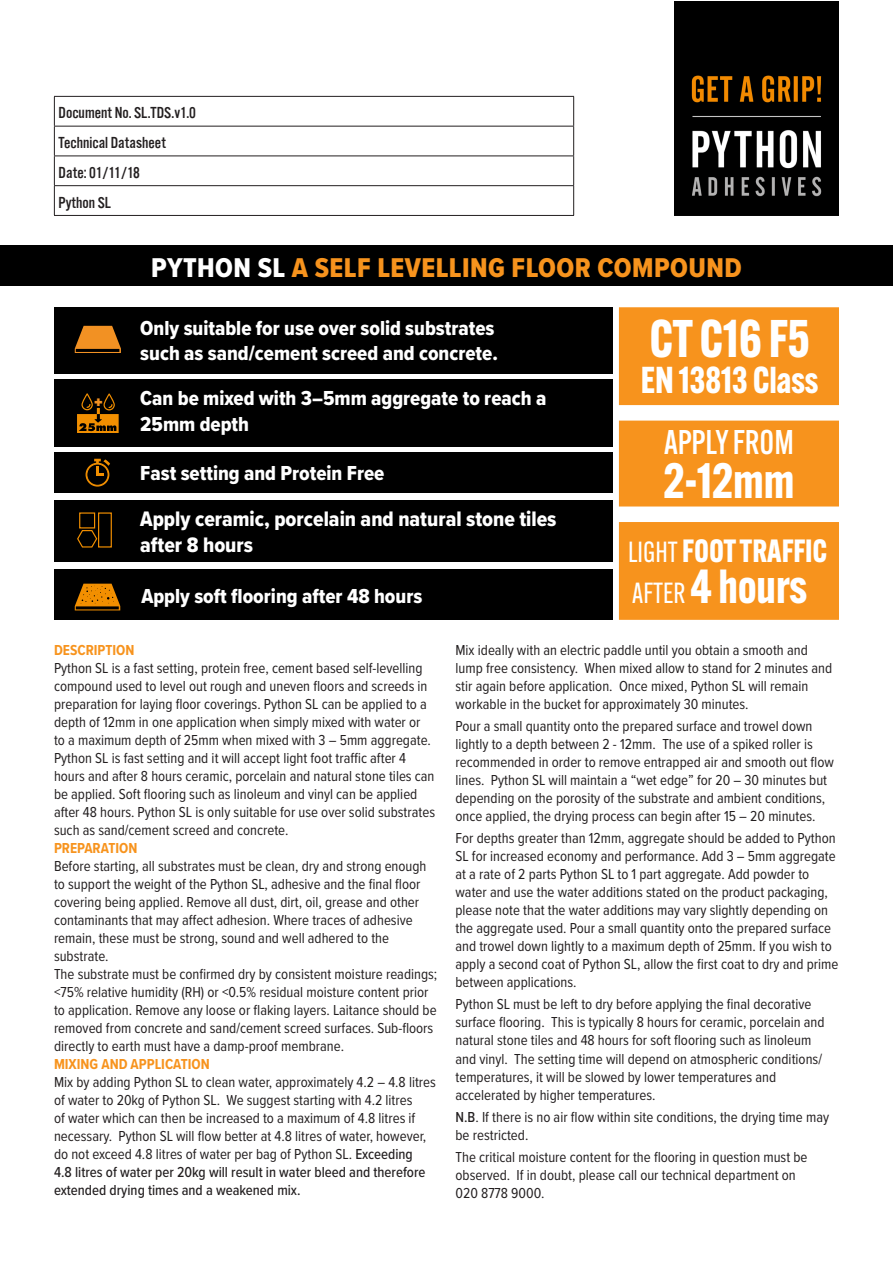
<style>
.page{position:relative;width:893px;height:1263px;background:#fff}
.page>*{position:absolute;margin:0;border:0;box-sizing:border-box;transform-origin:0 0}
.t1{font:700 51.75px "Alternate Gothic ATF";color:#fff;scale:.94 1}
.t2{font:700 48.45px "Alternate Gothic ATF";color:#fff}
.t3{font:700 46.8px "Alternate Gothic ATF";color:#fff;scale:.96 1}
.t4{font:700 36.6px "Alternate Gothic ATF";color:#fff;scale:.94 1}
.t5{font:500 33.6px "Alternate Gothic ATF";color:#fff}
.t6{font:700 31.5px "Alternate Gothic ATF";color:#fff;scale:.96 1}
.t7{font:28.2px "Proxima Nova Cond Extrabld";letter-spacing:.015em;color:#f7931d}
.t8{font:21.75px/26.1px "Proxima Nova Cond Extrabld";color:#fff}
.t9{font:21px/25.5px "Proxima Nova Cond Extrabld";color:#fff}
.t10{font:16.5px "Alternate Gothic No 3";color:#231f20}
.t11{font:15px/18px "Proxima Nova Cond";color:#231f20}
.t12{font:700 15px "Proxima Nova Cond";color:#f7931d}
.t13{font:800 12.45px "Futura";color:#f29123}
.s1{color:#fff}
.s2{font-weight:400;font-size:28.5px}
.s3{font-weight:500}
</style>
<div class="page">
<div style="left:0;top:246px;width:893px;height:40px;background:#000"></div>
<img style="left:674px;top:1px;width:165px;height:214px">
<svg style="left:55px;top:125px;width:518px;height:90px"></svg>
<hr style="left:54px;top:96px;width:520px;height:1px;background:#231f20">
<hr style="left:54px;top:126px;width:520px;height:1px;background:#231f20">
<hr style="left:54px;top:156px;width:520px;height:1px;background:#231f20">
<hr style="left:54px;top:185px;width:520px;height:1px;background:#231f20">
<svg style="left:54px;top:97px;width:1px;height:118px"></svg>
<svg style="left:573px;top:97px;width:1px;height:118px"></svg>
<hr style="left:54px;top:215px;width:520px;height:1px;background:#231f20">
<div style="left:619px;top:421px;width:220px;height:85px;background:#f7931d"></div>
<div style="left:619px;top:307px;width:220px;height:98px;background:#f7931d"></div>
<div style="left:619px;top:522px;width:220px;height:98px;background:#f7931d"></div>
<div style="left:54px;top:307px;width:559px;height:67px;background:#000"></div>
<div style="left:54px;top:379px;width:559px;height:68px;background:#000"></div>
<svg style="left:77px;top:393px;width:42px;height:40px"></svg>
<div style="left:54px;top:453px;width:559px;height:40px;background:#000"></div>
<div style="left:54px;top:570px;width:559px;height:50px;background:#000"></div>
<svg style="left:86px;top:459px;width:24px;height:28px"></svg>
<div style="left:87px;top:464px;width:21px;height:21px;border:1px solid #f28f00;border-radius:50%"></div>
<div style="left:55px;top:500px;width:558px;height:61px;background:#000"></div>
<svg style="left:77px;top:512px;width:35px;height:36px"></svg>
<svg style="left:75px;top:326px;width:46px;height:27px"></svg>
<svg style="left:75px;top:584px;width:45px;height:26px"></svg>
<p class="t10" style="left:59px;top:104px;width:139px">Document No. SL.TDS.v1.0</p>
<p class="t10" style="left:59px;top:134px;width:109px">Technical Datasheet</p>
<p class="t10" style="left:59px;top:164px;width:83px">Date: 01/11/18</p>
<p class="t10" style="left:59px;top:193px;width:54px">Python SL</p>
<p class="t13" style="left:93px;top:394px;width:11px">+</p>
<p class="t7" style="left:151px;top:247px;width:592px"><span class="s1">PYTHON SL</span> A SELF LEVELLING FLOOR COMPOUND</p>
<p class="t9" style="left:140px;top:315px;width:359px">Only suitable for use over solid substrates such as sand/cement screed and concrete.</p>
<p class="t9" style="left:140px;top:385px;width:408px">Can be mixed with 3–5mm aggregate to reach a<br>25mm depth</p>
<p class="t9" style="left:140px;top:460px;width:246px">Fast setting and Protein Free</p>
<p class="t8" style="left:140px;top:505px;width:418px">Apply ceramic, porcelain and natural stone tiles after 8 hours</p>
<p class="t9" style="left:141px;top:583px;width:282px">Apply soft flooring after 48 hours</p>
<p class="t1" style="left:649px;top:306px;width:172px">CT C16 F5</p>
<p class="t4" style="left:641px;top:357px;width:190px">EN 13813 Class</p>
<p class="t5" style="left:664px;top:421px;width:131px">APPLY FROM</p>
<p class="t2" style="left:663px;top:450px;width:133px">2-12mm</p>
<p class="t6" style="left:628px;top:531px;width:209px"><span class="s2">LIGHT</span> FOOT TRAFFIC</p>
<p class="t3" style="left:632px;top:557px;width:184px"><span class="s2">AFTER</span> 4 hours</p>
<p class="t12" style="left:54px;top:639px;width:82px">DESCRIPTION</p>
<p class="t11" style="left:54px;top:658px;width:383px">Python SL is a fast setting, protein free, cement based self-levelling compound used to level out rough and uneven floors and screeds in preparation for laying floor coverings. Python SL can be applied to a depth of 12mm in one application when simply mixed with water or to a maximum depth of 25mm when mixed with 3 – 5mm aggregate.<br>Python SL is fast setting and it will accept light foot traffic after 4 hours and after 8 hours ceramic, porcelain and natural stone tiles can be applied. Soft flooring such as linoleum and vinyl can be applied after 48 hours. Python SL is only suitable for use over solid substrates such as sand/cement screed and concrete.</p>
<p class="t12" style="left:54px;top:837px;width:85px">PREPARATION</p>
<p class="t11" style="left:54px;top:856px;width:374px">Before starting, all substrates must be clean, dry and strong enough to support the weight of the Python SL, adhesive and the final floor covering being applied. Remove all dust, dirt, oil, grease and other contaminants that may affect adhesion. Where traces of adhesive remain, these must be strong, sound and well adhered to the substrate.</p>
<p class="t11" style="left:54px;top:964px;width:385px">The substrate must be confirmed dry by consistent moisture readings; &lt;75% relative humidity (RH) or &lt;0.5% residual moisture content prior to application. Remove any loose or flaking layers. Laitance should be removed from concrete and sand/cement screed surfaces. Sub-floors directly to earth must have a damp-proof membrane.</p>
<p class="t12" style="left:54px;top:1053px;width:157px">MIXING AND APPLICATION</p>
<p class="t11" style="left:54px;top:1072px;width:383px">Mix by adding Python SL to clean water, approximately 4.2 – 4.8 litres of water to 20kg of Python SL. We suggest starting with 4.2 litres<br>of water which can then be increased to a maximum of 4.8 litres if necessary. Python SL will flow better at 4.8 litres of water, however, do not exceed 4.8 litres of water per bag of Python SL. <span class="s3">Exceeding<br>4.8 litres of water per 20kg will result in water bleed and therefore extended drying times and a weakened mix.</span></p>
<p class="t11" style="left:455px;top:640px;width:378px">Mix ideally with an electric paddle until you obtain a smooth and lump free consistency. When mixed allow to stand for 2 minutes and stir again before application. Once mixed, Python SL will remain workable in the bucket for approximately 30 minutes.</p>
<p class="t11" style="left:455px;top:716px;width:380px">Pour a small quantity onto the prepared surface and trowel down lightly to a depth between 2 - 12mm. The use of a spiked roller is recommended in order to remove entrapped air and smooth out flow lines. Python SL will maintain a “wet edge” for 20 – 30 minutes but depending on the porosity of the substrate and ambient conditions, once applied, the drying process can begin after 15 – 20 minutes.</p>
<p class="t11" style="left:455px;top:829px;width:384px">For depths greater than 12mm, aggregate should be added to Python SL for increased economy and performance. Add 3 – 5mm aggregate at a rate of 2 parts Python SL to 1 part aggregate. Add powder to water and use the water additions stated on the product packaging, please note that the water additions may vary slightly depending on the aggregate used. Pour a small quantity onto the prepared surface and trowel down lightly to a maximum depth of 25mm. If you wish to apply a second coat of Python SL, allow the first coat to dry and prime between applications.</p>
<p class="t11" style="left:455px;top:995px;width:371px">Python SL must be left to dry before applying the final decorative surface flooring. This is typically 8 hours for ceramic, porcelain and natural stone tiles and 48 hours for soft flooring such as linoleum and vinyl. The setting time will depend on atmospheric conditions/ temperatures, it will be slowed by lower temperatures and accelerated by higher temperatures.</p>
<p class="t11" style="left:455px;top:1107px;width:375px"><span class="s3">N.B</span>. If there is no air flow within site conditions, the drying time may be restricted.</p>
<p class="t11" style="left:455px;top:1147px;width:354px">The critical moisture content for the flooring in question must be observed. If in doubt, please call our technical department on<br>020 8778 9000.</p>
</div>
